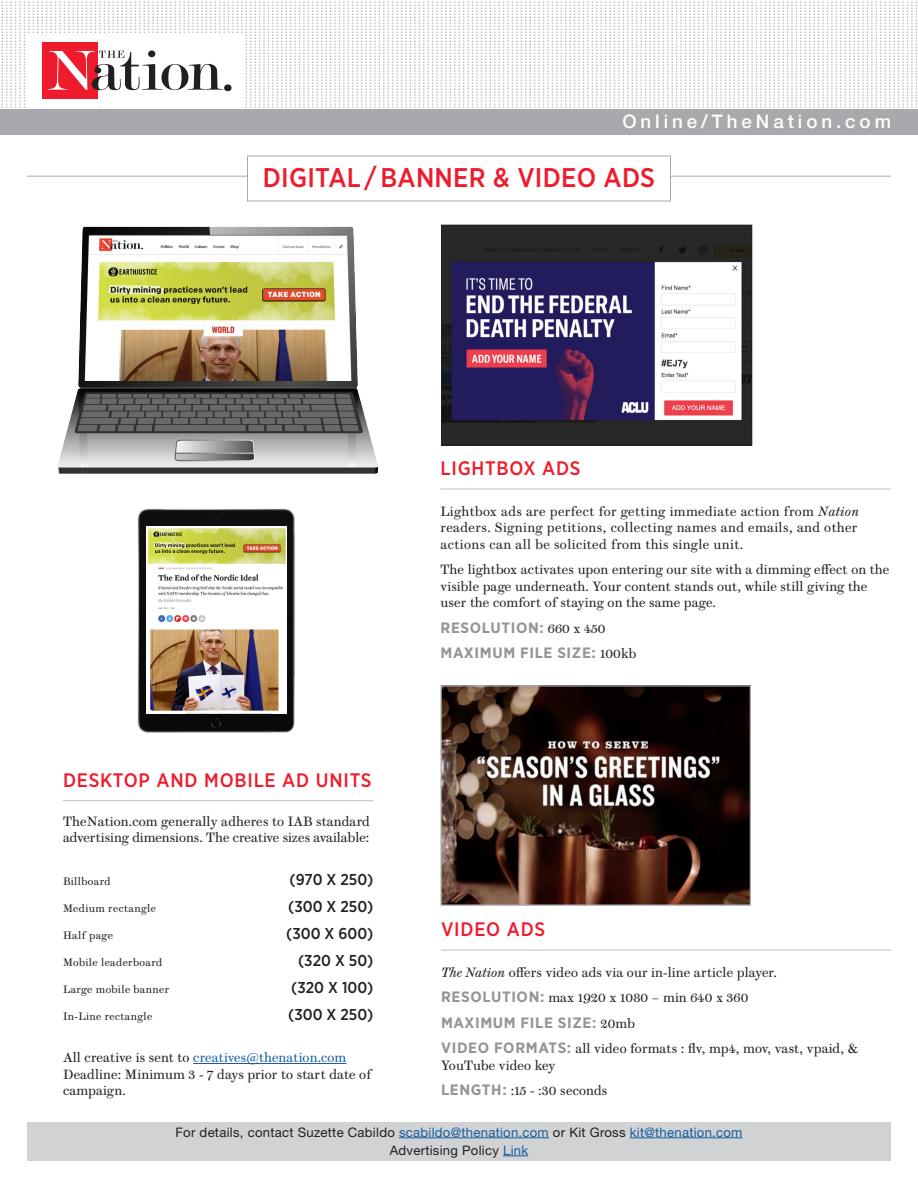
<style>
.page{position:relative;width:918px;height:1188px;background:#fff}
.page>*{position:absolute;margin:0;border:0;box-sizing:border-box;transform-origin:0 0}
.box_hed{font:500 27px "Gotham Narrow";letter-spacing:.01em;color:#ee1b2c}
.gotham_A_hed{font:500 19.5px "Gotham Narrow";letter-spacing:.04em;color:#ee1b2c}
.gotham_A_hed_p3_afte{font:500 19.5px "Gotham Narrow";letter-spacing:.04em;color:#ee1b2c}
.top_hed{font:500 18.75px "Helvetica Neue LT Pro";letter-spacing:.21em;color:#fff}
.t1{font:500 15.75px "Gotham Narrow";color:#231f20}
.BODY_PARAGRAPH{font:700 15px "Gotham Narrow";letter-spacing:.04em;color:#939598;scale:1.05 1}
.BODY_PARAGRAPH-2{font:13.5px/16.5px "Brunel Text";letter-spacing:.01em;color:#231f20}
.t2{font:13.2px/18px "Helvetica Neue LT Pro";letter-spacing:.02em;color:#231f20;text-align:center}
.t3{font:10.8px "Brunel Text";letter-spacing:.035em;color:#231f20}
.s1{font-style:italic}
.s2{font-family:"Brunel Text";font-weight:400;font-size:13.5px;color:#231f20}
.s3{color:#175d9e}
.s4{font-family:"Gotham Narrow";font-weight:700;font-size:15px;color:#939598}
</style>
<div class="page">
<hr style="left:27px;top:176px;width:864px;height:1px;background:#a8a9ad">
<div style="left:248px;top:165px;width:422px;height:27px;background:#fff"></div>
<div style="left:247px;top:156px;width:424px;height:45px;border:1px solid #a8a9ad"></div>
<img style="left:58px;top:226px;width:321px;height:248px">
<div style="left:0;top:109px;width:918px;height:25px;background:#a8a9ad"></div>
<svg style="left:1px;top:2px;width:916px;height:106px"></svg>
<hr style="left:63px;top:800px;width:311px;height:1px;background:#bcbdc0">
<hr style="left:193px;top:1063px;width:153px;height:1px;background:#175d9e">
<img style="left:443px;top:227px;width:307px;height:217px">
<div style="left:441px;top:225px;width:311px;height:221px;border:1px solid #231f20"></div>
<hr style="left:440px;top:489px;width:451px;height:1px;background:#bcbdc0">
<img style="left:442px;top:687px;width:307px;height:217px">
<div style="left:440px;top:685px;width:311px;height:221px;border:1px solid #a8a9ad"></div>
<hr style="left:441px;top:950px;width:451px;height:1px;background:#bcbdc0">
<img style="left:137px;top:509px;width:158px;height:224px">
<div style="left:147px;top:526px;width:140px;height:187px;background:#fff"></div>
<img style="left:148px;top:528px;width:138px;height:36px">
<img style="left:150px;top:567px;width:133px;height:146px">
<div style="left:27px;top:1123px;width:864px;height:38px;background:#d1d2d4"></div>
<hr style="left:399px;top:1137px;width:150px;height:1px;background:#175d9e">
<hr style="left:630px;top:1137px;width:113px;height:1px;background:#175d9e">
<svg style="left:503px;top:1155px;width:25px;height:1px"></svg>
<p class="top_hed" style="left:622px;top:110px;width:270px">Online/TheNation.com</p>
<p class="box_hed" style="left:263px;top:160px;width:394px">DIGITAL / BANNER &amp; VIDEO ADS</p>
<p class="gotham_A_hed_p3_afte" style="left:440px;top:456px;width:142px">LIGHTBOX ADS</p>
<p class="BODY_PARAGRAPH-2" style="left:440px;top:503px;width:420px;text-align:justify">Lightbox ads are perfect for getting immediate action from <span class="s1">Nation </span>readers. Signing petitions, collecting names and emails, and other actions can all be solicited from this single unit.</p>
<p class="BODY_PARAGRAPH-2" style="left:440px;top:561px;width:450px">The lightbox activates upon entering our site with a dimming effect on the visible page underneath. Your content stands out, while still giving the user the comfort of staying on the same page.</p>
<p class="BODY_PARAGRAPH" style="left:440px;top:618px;width:159px">RESOLUTION: <span class="s2">660 x 450</span></p>
<p class="BODY_PARAGRAPH" style="left:440px;top:643px;width:188px">MAXIMUM FILE SIZE: <span class="s2">100kb</span></p>
<p class="gotham_A_hed" style="left:63px;top:768px;width:310px">DESKTOP AND MOBILE AD UNITS</p>
<p class="BODY_PARAGRAPH-2" style="left:63px;top:813px;width:308px">TheNation.com generally adheres to IAB standard advertising dimensions. The creative sizes available:</p>
<p class="t3" style="left:63px;top:874px;width:49px">Billboard</p>
<p class="t1" style="left:290px;top:869px;width:85px">(970 X 250)</p>
<p class="t3" style="left:63px;top:901px;width:94px">Medium rectangle</p>
<p class="t1" style="left:288px;top:896px;width:87px">(300 X 250)</p>
<p class="t3" style="left:63px;top:928px;width:51px">Half page</p>
<p class="t1" style="left:286px;top:923px;width:89px">(300 X 600)</p>
<p class="t3" style="left:63px;top:955px;width:101px">Mobile leaderboard</p>
<p class="t1" style="left:298px;top:950px;width:77px">(320 X 50)</p>
<p class="t3" style="left:63px;top:982px;width:108px">Large mobile banner</p>
<p class="t1" style="left:291px;top:977px;width:84px">(320 X 100)</p>
<p class="t3" style="left:63px;top:1009px;width:91px">In-Line rectangle</p>
<p class="t1" style="left:288px;top:1004px;width:87px">(300 X 250)</p>
<p class="BODY_PARAGRAPH-2" style="left:63px;top:1049px;width:310px">All creative is sent to <span class="s3">creatives@thenation.com<br></span>Deadline: Minimum 3 - 7 days prior to start date of campaign.</p>
<p class="gotham_A_hed_p3_afte" style="left:441px;top:917px;width:106px">VIDEO ADS</p>
<p class="BODY_PARAGRAPH-2" style="left:441px;top:964px;width:337px"><span class="s1">The Nation</span> offers video ads via our in-line article player.</p>
<p class="BODY_PARAGRAPH-2" style="left:441px;top:989px;width:309px"><span class="s4">RESOLUTION:</span> max 1920 x 1080 – min 640 x 360</p>
<p class="BODY_PARAGRAPH" style="left:441px;top:1013px;width:186px">MAXIMUM FILE SIZE: <span class="s2">20mb</span></p>
<p class="BODY_PARAGRAPH-2" style="left:441px;top:1040px;width:418px"><span class="s4">VIDEO FORMATS:</span> all video formats : flv, mp4, mov, vast, vpaid, &amp;<br>YouTube video key</p>
<p class="BODY_PARAGRAPH-2" style="left:441px;top:1082px;width:168px"><span class="s4">LENGTH:</span> :15 - :30 seconds</p>
<p class="t2" style="left:175px;top:1123px;width:569px">For details, contact Suzette Cabildo <span class="s3">scabildo@thenation.com</span> or Kit Gross <span class="s3">kit@thenation.com<br></span>Advertising Policy <span class="s3">Link</span></p>
</div>
